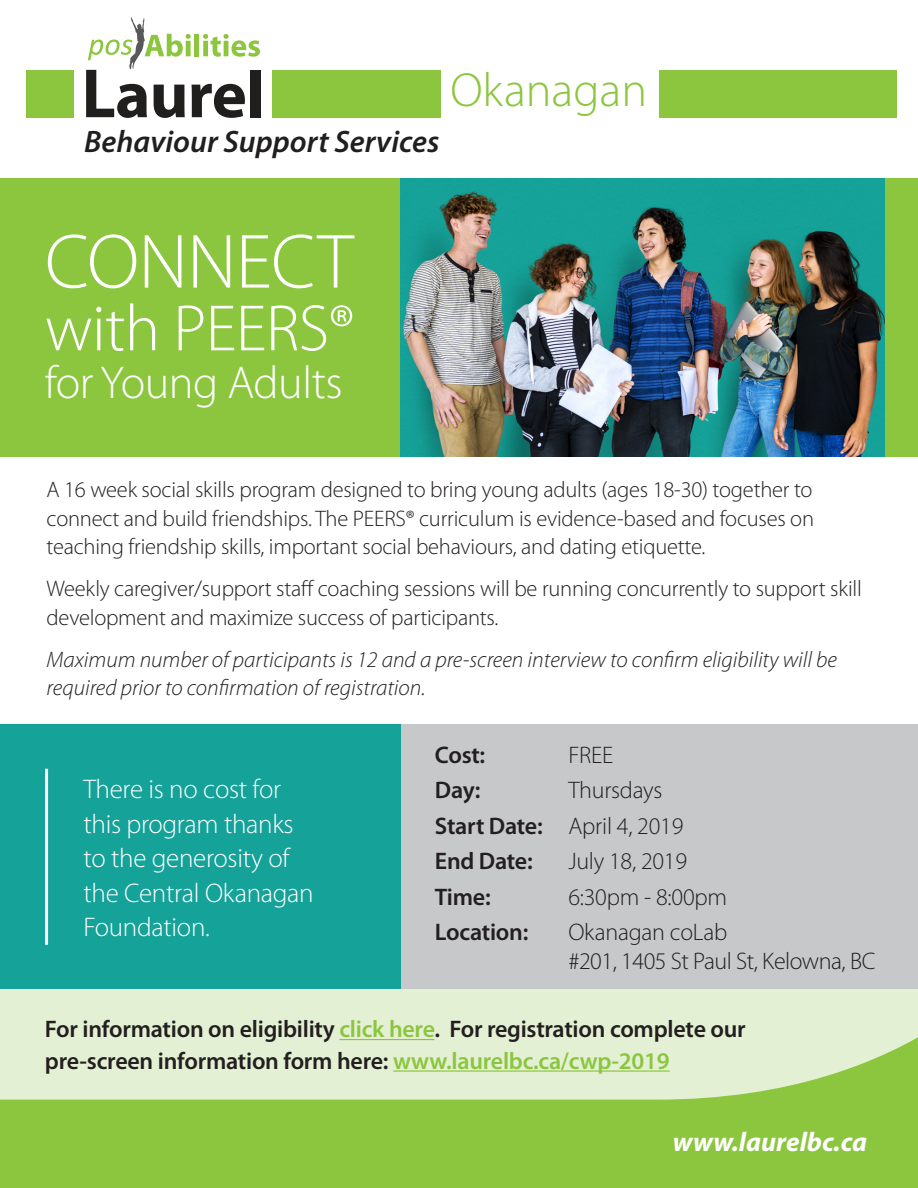
<style>
.page{position:relative;width:918px;height:1188px;background:#fff}
.page>*{position:absolute;margin:0;border:0;box-sizing:border-box;transform-origin:0 0}
.t1{font:300 77.55px "Myriad Pro";letter-spacing:-.01em;color:#fff}
.t2{font:300 66px "Myriad Pro";letter-spacing:-.01em;color:#fff}
.t3{font:300 48px "Myriad Pro";color:#8bc63e}
.t4{font:300 46.2px "Myriad Pro";letter-spacing:-.01em;color:#fff}
.t5{font:italic 600 31.05px "Myriad Pro";color:#211e1e}
.t6{font:300 27px/34.5px "Myriad Pro";letter-spacing:-.01em;color:#fff}
.t7{font:italic 700 27px "Myriad Pro";color:#fff}
.t8{font:600 24px/31.5px "Myriad Pro";letter-spacing:-.01em;color:#231f20}
.t9{font:300 24px "Myriad Pro";letter-spacing:-.01em;color:#231f20}
.t10{font:300 22.5px/28.5px "Myriad Pro";letter-spacing:-.01em;color:#231f20;text-align:justify}
.t11{font:italic 300 22.5px/28.5px "Myriad Pro";color:#231f20}
.s1{font-weight:600}
.s2{color:#8bc63e}
</style>
<div class="page">
<div style="left:401px;top:725px;width:517px;height:264px;background:#c7c8ca"></div>
<svg style="left:0;top:989px;width:918px;height:199px;background:#b9dc8c"></svg>
<div style="left:26px;top:70px;width:47px;height:48px;background:#8bc63e"></div>
<div style="left:273px;top:70px;width:168px;height:48px;background:#8bc63e"></div>
<svg style="left:86px;top:17px;width:174px;height:101px"></svg>
<div style="left:0;top:725px;width:401px;height:264px;background:#15a299"></div>
<div style="left:0;top:178px;width:918px;height:278px;background:#8bc63e"></div>
<img style="left:401px;top:178px;width:484px;height:278px">
<hr style="left:339px;top:1039px;width:96px;height:1px;background:#8bc63e">
<hr style="left:393px;top:1070px;width:277px;height:2px;background:#8bc63e">
<hr style="left:45px;top:769px;width:3px;height:176px;background:#fff">
<div style="left:660px;top:70px;width:237px;height:48px;background:#8bc63e"></div>
<p class="t5" style="left:84px;top:122px;width:357px">Behaviour Support Services</p>
<p class="t3" style="left:450px;top:62px;width:198px">Okanagan</p>
<p class="t1" style="left:45px;top:215px;width:310px">CONNECT</p>
<p class="t2" style="left:45px;top:289px;width:311px">with PEERS®</p>
<p class="t4" style="left:45px;top:355px;width:299px">for Young Adults</p>
<p class="t10" style="left:47px;top:475px;width:769px">A 16 week social skills program designed to bring young adults (ages 18-30) together to connect and build friendships. The PEERS® curriculum is evidence-based and focuses on teaching friendship skills, important social behaviours, and dating etiquette.</p>
<p class="t10" style="left:47px;top:574px;width:817px">Weekly caregiver/support staff coaching sessions will be running concurrently to support skill development and maximize success of participants.</p>
<p class="t11" style="left:47px;top:645px;width:792px">Maximum number of participants is 12 and a pre-screen interview to confirm eligibility will be required prior to confirmation of registration.</p>
<p class="t6" style="left:83px;top:772px;width:232px">There is no cost for this program thanks to the generosity of the Central Okanagan<br>Foundation.</p>
<p class="t8" style="left:435px;top:738px;width:52px">Cost:</p>
<p class="t9" style="left:568px;top:740px;width:46px">FREE</p>
<p class="t8" style="left:435px;top:774px;width:47px">Day:</p>
<p class="t9" style="left:568px;top:776px;width:96px">Thursdays</p>
<p class="t9" style="left:435px;top:811px;width:250px"><span class="s1">Start Date:</span> April 4, 2019</p>
<p class="t8" style="left:435px;top:845px;width:99px">End Date:</p>
<p class="t9" style="left:568px;top:847px;width:120px">July 18, 2019</p>
<p class="t8" style="left:435px;top:880px;width:57px">Time:</p>
<p class="t9" style="left:568px;top:882px;width:160px">6:30pm - 8:00pm</p>
<p class="t8" style="left:435px;top:916px;width:95px">Location:</p>
<p class="t9" style="left:568px;top:918px;width:160px">Okanagan coLab</p>
<p class="t9" style="left:568px;top:947px;width:309px">#201, 1405 St Paul St, Kelowna, BC</p>
<p class="t8" style="left:45px;top:1013px;width:702px">For information on eligibility <span class="s2">click here</span>. For registration complete our pre-screen information form here: <span class="s2">www.laurelbc.ca/cwp-2019</span></p>
<p class="t7" style="left:673px;top:1124px;width:196px">www.laurelbc.ca</p>
</div>
